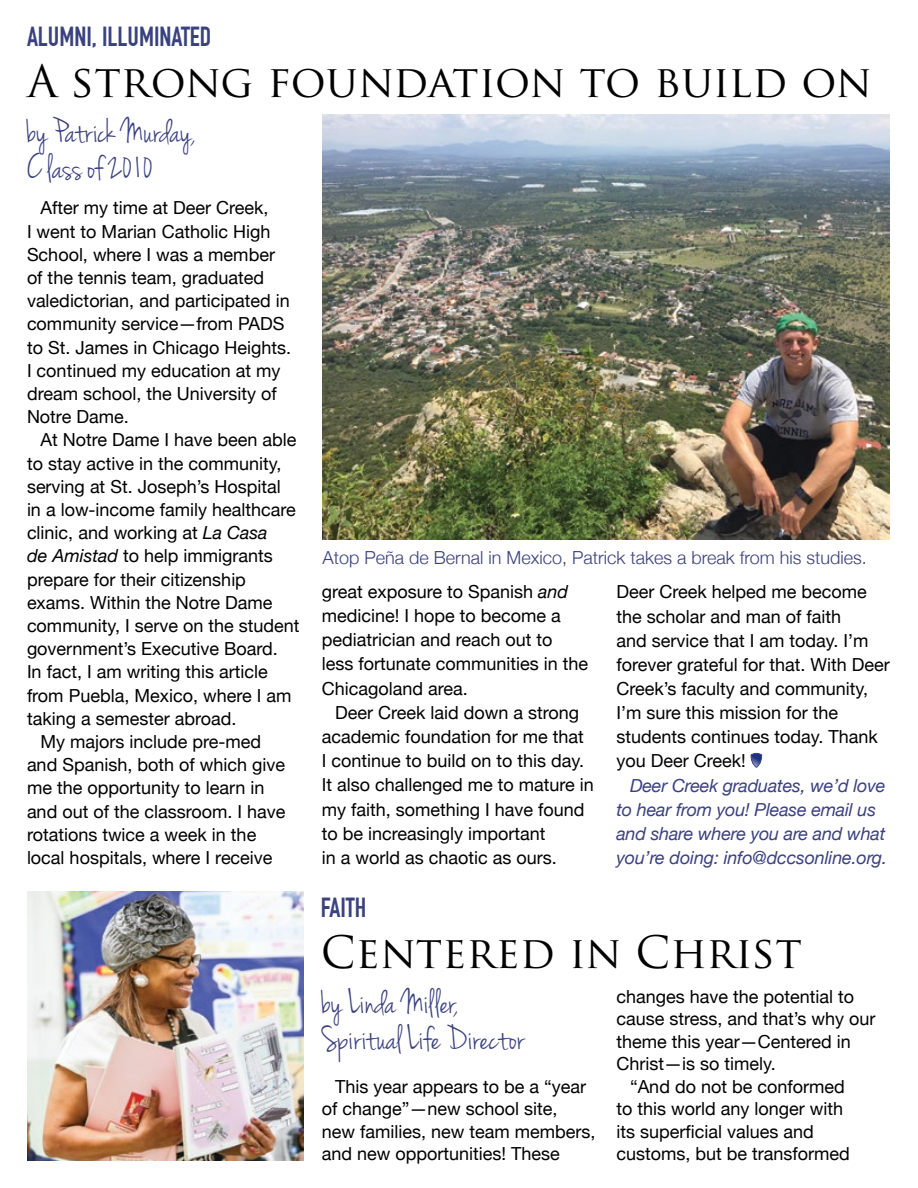
<style>
.page{position:relative;width:918px;height:1188px;background:#fff}
.page>*{position:absolute;margin:0;border:0;box-sizing:border-box;transform-origin:0 0}
.t1{font:43.5px "Trajan Pro";color:#000}
.t2{font:36px/36.8px "Jenna Sue";color:#3a417f}
.t3{font:700 27px "DIN Condensed";color:#3a417f}
.t4{font:18px/24.2px "Helvetica Neue";color:#000}
.t5{font:italic 18px/24.2px "Helvetica Neue";letter-spacing:-.01em;color:#3a417f}
.t6{font:300 18px "Helvetica Neue";color:#3a417f}
.s1{font-style:italic}
</style>
<div class="page">
<svg style="left:751px;top:753px;width:11px;height:14px"></svg>
<img style="left:322px;top:115px;width:568px;height:425px">
<img style="left:27px;top:891px;width:276px;height:270px">
<h3 class="t3" style="left:27px;top:21px;width:183px">ALUMNI, ILLUMINATED</h3>
<h1 class="t1" style="left:27px;top:54px;width:846px">A strong foundation to build on</h1>
<h2 class="t2" style="left:27px;top:115px;width:171px">by Patrick Murday,<br>C lass of 2010</h2>
<p class="t4" style="left:27px;top:197px;width:266px;line-height:23.2px;text-indent:14px">After my time at Deer Creek,<br>I went to Marian Catholic High<br>School, where I was a member of the tennis team, graduated valedictorian, and participated in community service—from PADS to St. James in Chicago Heights.<br>I continued my education at my dream school, the University of<br>Notre Dame.</p>
<p class="t4" style="left:40px;top:429px;width:258px">At Notre Dame I have been able</p>
<p class="t4" style="left:27px;top:452px;width:256px">to stay active in the community,</p>
<p class="t4" style="left:27px;top:475px;width:255px">serving at St. Joseph’s Hospital</p>
<p class="t4" style="left:27px;top:499px;width:270px">in a low-income family healthcare</p>
<p class="t4" style="left:27px;top:522px;width:242px">clinic, and working at <span class="s1">La Casa</span></p>
<p class="t4" style="left:27px;top:545px;width:247px"><span class="s1">de Amistad</span> to help immigrants</p>
<p class="t4" style="left:27px;top:568px;width:221px">prepare for their citizenship</p>
<p class="t4" style="left:27px;top:591px;width:247px">exams. Within the Notre Dame</p>
<p class="t4" style="left:27px;top:615px;width:274px">community, I serve on the student</p>
<p class="t4" style="left:27px;top:638px;width:252px">government’s Executive Board.</p>
<p class="t4" style="left:27px;top:661px;width:242px">In fact, I am writing this article</p>
<p class="t4" style="left:27px;top:684px;width:266px">from Puebla, Mexico, where I am</p>
<p class="t4" style="left:27px;top:707px;width:211px">taking a semester abroad.</p>
<p class="t4" style="left:40px;top:731px;width:222px">My majors include pre-med</p>
<p class="t4" style="left:27px;top:754px;width:260px">and Spanish, both of which give</p>
<p class="t4" style="left:27px;top:777px;width:239px">me the opportunity to learn in</p>
<p class="t4" style="left:27px;top:800px;width:260px">and out of the classroom. I have</p>
<p class="t4" style="left:27px;top:823px;width:231px">rotations twice a week in the</p>
<p class="t4" style="left:27px;top:847px;width:247px">local hospitals, where I receive</p>
<p class="t6" style="left:322px;top:543px;width:546px">Atop Peña de Bernal in Mexico, Patrick takes a break from his studies.</p>
<p class="t4" style="left:322px;top:580px;width:268px">great exposure to Spanish <span class="s1">and </span>medicine! I hope to become a pediatrician and reach out to less fortunate communities in the<br>Chicagoland area.</p>
<p class="t4" style="left:322px;top:701px;width:274px;text-indent:14px">Deer Creek laid down a strong academic foundation for me that<br>I continue to build on to this day.<br>It also challenged me to mature in my faith, something I have found to be increasingly important<br>in a world as chaotic as ours.</p>
<p class="t4" style="left:616px;top:581px;width:275px">Deer Creek helped me become the scholar and man of faith<br>and service that I am today. I’m forever grateful for that. With Deer<br>Creek’s faculty and community,<br>I’m sure this mission for the students continues today. Thank you Deer Creek!</p>
<p class="t5" style="left:616px;top:774px;width:272px;text-indent:14px">Deer Creek graduates, we’d love to hear from you! Please email us and share where you are and what you’re doing: info@dccsonline.org.</p>
<h3 class="t3" style="left:321px;top:892px;width:47px">FAITH</h3>
<h1 class="t1" style="left:321px;top:925px;width:483px">Centered in Christ</h1>
<h2 class="t2" style="left:322px;top:986px;width:204px;line-height:36px">by Linda Miller,<br>Spiritual Life Director</h2>
<p class="t4" style="left:322px;top:1076px;width:275px;line-height:22.5px;text-indent:14px">This year appears to be a “year of change”—new school site,<br>new families, new team members, and new opportunities! These</p>
<p class="t4" style="left:616px;top:985px;width:239px">changes have the potential to</p>
<p class="t4" style="left:616px;top:1008px;width:261px">cause stress, and that’s why our</p>
<p class="t4" style="left:616px;top:1030px;width:236px">theme this year—Centered in</p>
<p class="t4" style="left:616px;top:1053px;width:161px">Christ—is so timely.</p>
<p class="t4" style="left:630px;top:1075px;width:216px">“And do not be conformed</p>
<p class="t4" style="left:616px;top:1098px;width:228px">to this world any longer with</p>
<p class="t4" style="left:616px;top:1120px;width:199px">its superficial values and</p>
<p class="t4" style="left:616px;top:1143px;width:235px">customs, but be transformed</p>
</div>
